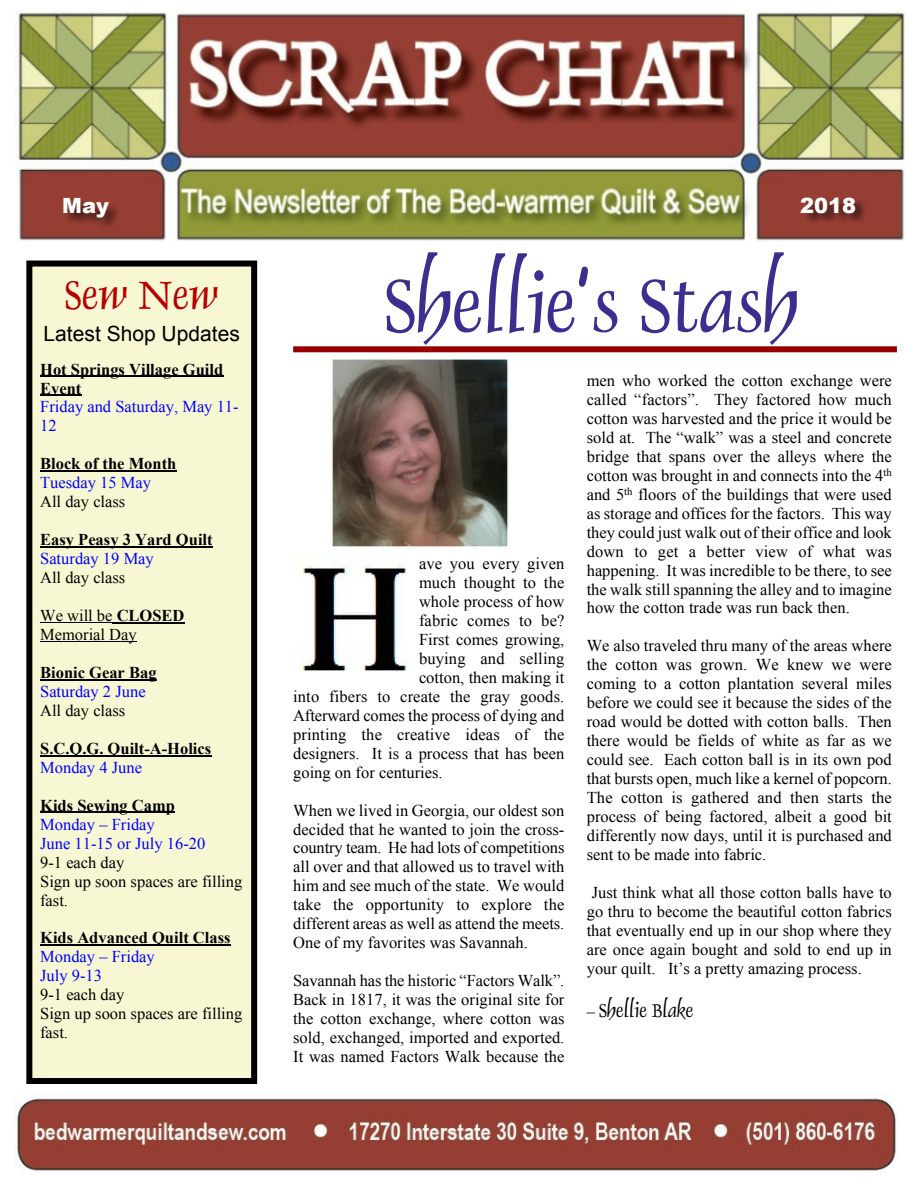
<style>
.page{position:relative;width:918px;height:1188px;background:#fff}
.page>*{position:absolute;margin:0;border:0;box-sizing:border-box;transform-origin:0 0}
.t1{font:84.3px "Dauphin";color:#3a2f8e}
.t2{font:45px "Dauphin";letter-spacing:-.01em;color:#b70000}
.t3{font:21px "Arial";color:#000}
.t4{font:21px "Dauphin";color:#000}
.t5{font:900 21px "Arial";color:#fff}
.t6{font:16.5px/18.9px "Times New Roman";color:#000;text-align:justify}
.t7{font:700 16.5px/18.9px "Times New Roman";color:#000}
.t8{font:16.5px/18.9px "Times New Roman";color:#00f}
.s1{font-weight:700}
.s2{font-family:"Comic Sans MS"}
.s3{font-family:"Times New Roman";font-size:16.5px}
</style>
<div class="page">
<img style="left:15px;top:1095px;width:881px;height:77px">
<img style="left:16px;top:10px;width:889px;height:231px">
<div style="left:29px;top:264px;width:225px;height:817px;background:#f8f7d3"></div>
<div style="left:26px;top:261px;width:231px;height:823px;border:6px solid #000"></div>
<hr style="left:40px;top:376px;width:183px;height:1px;background:#000">
<hr style="left:40px;top:395px;width:41px;height:1px;background:#000">
<hr style="left:40px;top:470px;width:136px;height:2px;background:#000">
<hr style="left:40px;top:546px;width:173px;height:2px;background:#000">
<hr style="left:40px;top:622px;width:73px;height:1px;background:#000">
<hr style="left:113px;top:622px;width:72px;height:2px;background:#000">
<hr style="left:40px;top:641px;width:97px;height:1px;background:#000">
<hr style="left:40px;top:679px;width:117px;height:2px;background:#000">
<hr style="left:40px;top:755px;width:171px;height:1px;background:#000">
<hr style="left:40px;top:812px;width:135px;height:1px;background:#000">
<hr style="left:40px;top:944px;width:191px;height:2px;background:#000">
<div style="left:293px;top:346px;width:604px;height:6px;background:#980000"></div>
<img style="left:331px;top:357px;width:178px;height:192px">
<img style="left:301px;top:554px;width:107px;height:117px">
<img style="left:60px;top:187px;width:83px;height:54px">
<img style="left:799px;top:187px;width:80px;height:51px">
<p class="t5" style="left:62px;top:198px;width:48px">May</p>
<p class="t5" style="left:800px;top:198px;width:58px">2018</p>
<h2 class="t2" style="left:65px;top:266px;width:155px">Sew New</h2>
<p class="t3" style="left:44px;top:326px;width:198px">Latest Shop Updates</p>
<p class="t7" style="left:40px;top:361px;width:185px">Hot Springs Village Guild<br>Event</p>
<p class="t8" style="left:40px;top:399px;width:200px">Friday and Saturday, May 11-<br>12</p>
<p class="t7" style="left:40px;top:456px;width:138px">Block of the Month</p>
<p class="t8" style="left:40px;top:475px;width:112px">Tuesday 15 May</p>
<p class="t6" style="left:40px;top:494px;width:87px">All day class</p>
<p class="t7" style="left:40px;top:532px;width:174px">Easy Peasy 3 Yard Quilt</p>
<p class="t8" style="left:40px;top:551px;width:115px">Saturday 19 May</p>
<p class="t6" style="left:40px;top:570px;width:87px">All day class</p>
<p class="t6" style="left:40px;top:608px;width:146px">We will be <span class="s1">CLOSED<br></span>Memorial Day</p>
<p class="t7" style="left:40px;top:665px;width:118px">Bionic Gear Bag</p>
<p class="t8" style="left:40px;top:684px;width:107px">Saturday 2 June</p>
<p class="t6" style="left:40px;top:702px;width:87px">All day class</p>
<p class="t7" style="left:40px;top:741px;width:173px">S.C.Q.G. Quilt-A-Holics</p>
<p class="t8" style="left:40px;top:759px;width:103px">Monday 4 June</p>
<p class="t7" style="left:40px;top:797px;width:136px">Kids Sewing Camp</p>
<p class="t8" style="left:40px;top:816px;width:167px">Monday – Friday<br>June 11-15 or July 16-20</p>
<p class="t6" style="left:40px;top:854px;width:204px;text-align:left">9-1 each day<br>Sign up soon spaces are filling fast.</p>
<p class="t7" style="left:40px;top:930px;width:192px">Kids Advanced Quilt Class</p>
<p class="t8" style="left:40px;top:949px;width:116px">Monday – Friday<br>July 9-13</p>
<p class="t6" style="left:40px;top:987px;width:204px;text-align:left">9-1 each day<br>Sign up soon spaces are filling fast.</p>
<h1 class="t1" style="left:384px;top:252px;width:416px">Shellie<span class="s2">’</span>s Stash</h1>
<p class="t6" style="left:419px;top:556px;width:147px">ave you every given</p>
<p class="t6" style="left:419px;top:575px;width:147px">much thought to the</p>
<p class="t6" style="left:419px;top:594px;width:147px">whole process of how</p>
<p class="t6" style="left:419px;top:613px;width:147px">fabric comes to be?</p>
<p class="t6" style="left:419px;top:632px;width:147px">First comes growing,</p>
<p class="t6" style="left:419px;top:650px;width:147px">buying and selling</p>
<p class="t6" style="left:419px;top:669px;width:147px">cotton, then making it</p>
<p class="t6" style="left:293px;top:688px;width:273px">into fibers to create the gray goods.</p>
<p class="t6" style="left:293px;top:707px;width:273px">Afterward comes the process of dying and</p>
<p class="t6" style="left:293px;top:726px;width:273px">printing the creative ideas of the</p>
<p class="t6" style="left:293px;top:745px;width:273px">designers. It is a process that has been</p>
<p class="t6" style="left:293px;top:764px;width:151px">going on for centuries.</p>
<p class="t6" style="left:293px;top:802px;width:273px">When we lived in Georgia, our oldest son decided that he wanted to join the cross&shy;country team. He had lots of competitions all over and that allowed us to travel with him and see much of the state. We would take the opportunity to explore the different areas as well as attend the meets.<br>One of my favorites was Savannah.</p>
<p class="t6" style="left:293px;top:973px;width:273px">Savannah has the historic “Factors Walk”.<br>Back in 1817, it was the original site for the cotton exchange, where cotton was sold, exchanged, imported and exported.<br>It was named Factors Walk because the</p>
<p class="t6" style="left:587px;top:373px;width:307px">men who worked the cotton exchange were called “factors”. They factored how much cotton was harvested and the price it would be sold at. The “walk” was a steel and concrete bridge that spans over the alleys where the cotton was brought in and connects into the 4<sup>th </sup>and 5<sup>th</sup> floors of the buildings that were used as storage and offices for the factors. This way they could just walk out of their office and look down to get a better view of what was happening. It was incredible to be there, to see the walk still spanning the alley and to imagine how the cotton trade was run back then.</p>
<p class="t6" style="left:587px;top:638px;width:307px">We also traveled thru many of the areas where the cotton was grown. We knew we were coming to a cotton plantation several miles before we could see it because the sides of the road would be dotted with cotton balls. Then there would be fields of white as far as we could see. Each cotton ball is in its own pod that bursts open, much like a kernel of popcorn.<br>The cotton is gathered and then starts the process of being factored, albeit a good bit differently now days, until it is purchased and sent to be made into fabric.</p>
<p class="t6" style="left:587px;top:885px;width:307px;text-indent:5px">Just think what all those cotton balls have to go thru to become the beautiful cotton fabrics that eventually end up in our shop where they are once again bought and sold to end up in your quilt. It’s a pretty amazing process.</p>
<p class="t4" style="left:587px;top:997px;width:108px"><span class="s3">–</span> Shellie Blake</p>
</div>
